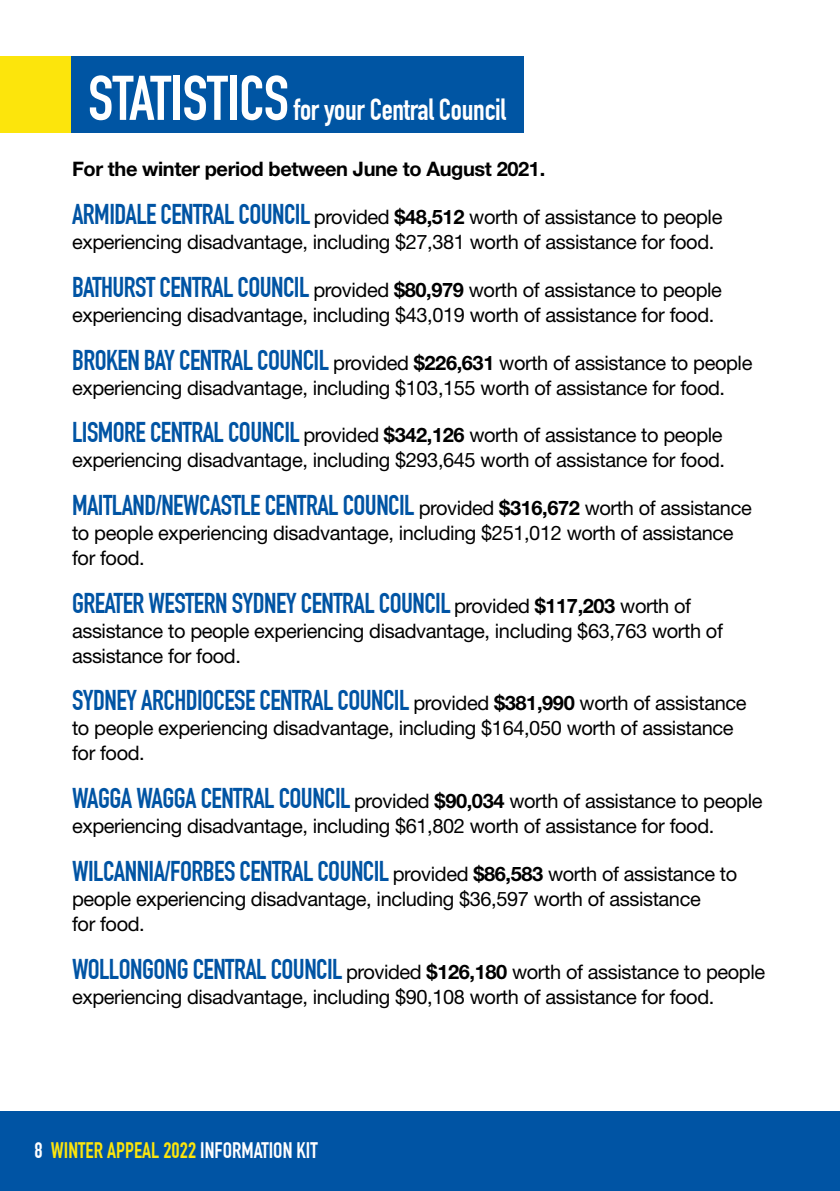
<style>
.page{position:relative;width:840px;height:1191px;background:#fff}
.page>*{position:absolute;margin:0;border:0;box-sizing:border-box;transform-origin:0 0}
.t1{font:700 30px "DIN Condensed";letter-spacing:-.01em;color:#fff}
.t2{font:700 28px "DIN Condensed";letter-spacing:-.02em;color:#0054a4}
.t3{font:700 22px "DIN Condensed";color:#fce50c}
.t4{font:20px/25px "Helvetica Neue LT Std";letter-spacing:-.02em;color:#000}
.t5{font:700 20px "Helvetica Neue LT Std";letter-spacing:-.02em;color:#000}
.s1{font-size:62px}
.s2{font-family:"DIN Condensed";font-weight:700;font-size:28px;color:#0054a4}
.s3{font-weight:700}
.s4{font-family:"Helvetica Neue LT Std";font-weight:400;font-size:20px;color:#000}
.s5{font-family:"Helvetica Neue LT Std";font-size:20px;color:#000}
.s6{color:#fff}
</style>
<div class="page">
<hr style="left:839px;top:1111px;width:1px;height:80px;background:#0054a4">
<div style="left:0;top:1111px;width:839px;height:80px;background:#0054a4"></div>
<div style="left:71px;top:57px;width:453px;height:76px;background:#0055a3"></div>
<div style="left:0;top:57px;width:71px;height:76px;background:#fce50c"></div>
<h1 class="t1" style="left:88px;top:92px;width:419px"><span class="s1">STATISTICS</span> for your Central Council</h1>
<p class="t5" style="left:72px;top:157px;width:474px">For the winter period between June to August 2021.</p>
<p class="t4" style="left:72px;top:204px;width:651px"><span class="s2">ARMIDALE CENTRAL COUNCIL</span> provided <span class="s3">$48,512</span> worth of assistance to people experiencing disadvantage, including $27,381 worth of assistance for food.</p>
<p class="t4" style="left:72px;top:277px;width:651px"><span class="s2">BATHURST CENTRAL COUNCIL</span> provided <span class="s3">$80,979</span> worth of assistance to people experiencing disadvantage, including $43,019 worth of assistance for food.</p>
<p class="t4" style="left:72px;top:350px;width:681px"><span class="s2">BROKEN BAY CENTRAL COUNCIL</span> provided <span class="s3">$226,631</span> worth of assistance to people experiencing disadvantage, including $103,155 worth of assistance for food.</p>
<p class="t4" style="left:72px;top:422px;width:654px"><span class="s2">LISMORE CENTRAL COUNCIL</span> provided <span class="s3">$342,126</span> worth of assistance to people experiencing disadvantage, including $293,645 worth of assistance for food.</p>
<h2 class="t2" style="left:72px;top:489px;width:680px">MAITLAND/NEWCASTLE CENTRAL COUNCIL <span class="s4">provided</span> <span class="s5">$316,672</span> <span class="s4">worth of assistance</span></h2>
<p class="t4" style="left:72px;top:520px;width:662px">to people experiencing disadvantage, including $251,012 worth of assistance for food.</p>
<h2 class="t2" style="left:72px;top:586px;width:620px">GREATER WESTERN SYDNEY CENTRAL COUNCIL <span class="s4">provided</span> <span class="s5">$117,203</span> <span class="s4">worth of</span></h2>
<p class="t4" style="left:72px;top:618px;width:652px">assistance to people experiencing disadvantage, including $63,763 worth of assistance for food.</p>
<h2 class="t2" style="left:72px;top:684px;width:675px">SYDNEY ARCHDIOCESE CENTRAL COUNCIL <span class="s4">provided</span> <span class="s5">$381,990</span> <span class="s4">worth of assistance</span></h2>
<p class="t4" style="left:72px;top:715px;width:662px">to people experiencing disadvantage, including $164,050 worth of assistance for food.</p>
<p class="t4" style="left:72px;top:788px;width:691px"><span class="s2">WAGGA WAGGA CENTRAL COUNCIL</span> provided <span class="s3">$90,034</span> worth of assistance to people experiencing disadvantage, including $61,802 worth of assistance for food.</p>
<h2 class="t2" style="left:72px;top:854px;width:666px">WILCANNIA/FORBES CENTRAL COUNCIL <span class="s4">provided</span> <span class="s5">$86,583</span> <span class="s4">worth of assistance to</span></h2>
<p class="t4" style="left:72px;top:886px;width:630px">people experiencing disadvantage, including $36,597 worth of assistance for food.</p>
<p class="t4" style="left:72px;top:958px;width:694px"><span class="s2">WOLLONGONG CENTRAL COUNCIL</span> provided <span class="s3">$126,180</span> worth of assistance to people experiencing disadvantage, including $90,108 worth of assistance for food.</p>
<p class="t3" style="left:34px;top:1137px;width:284px"><span class="s6">8</span> WINTER APPEAL 2022 <span class="s6">INFORMATION KIT</span></p>
</div>
